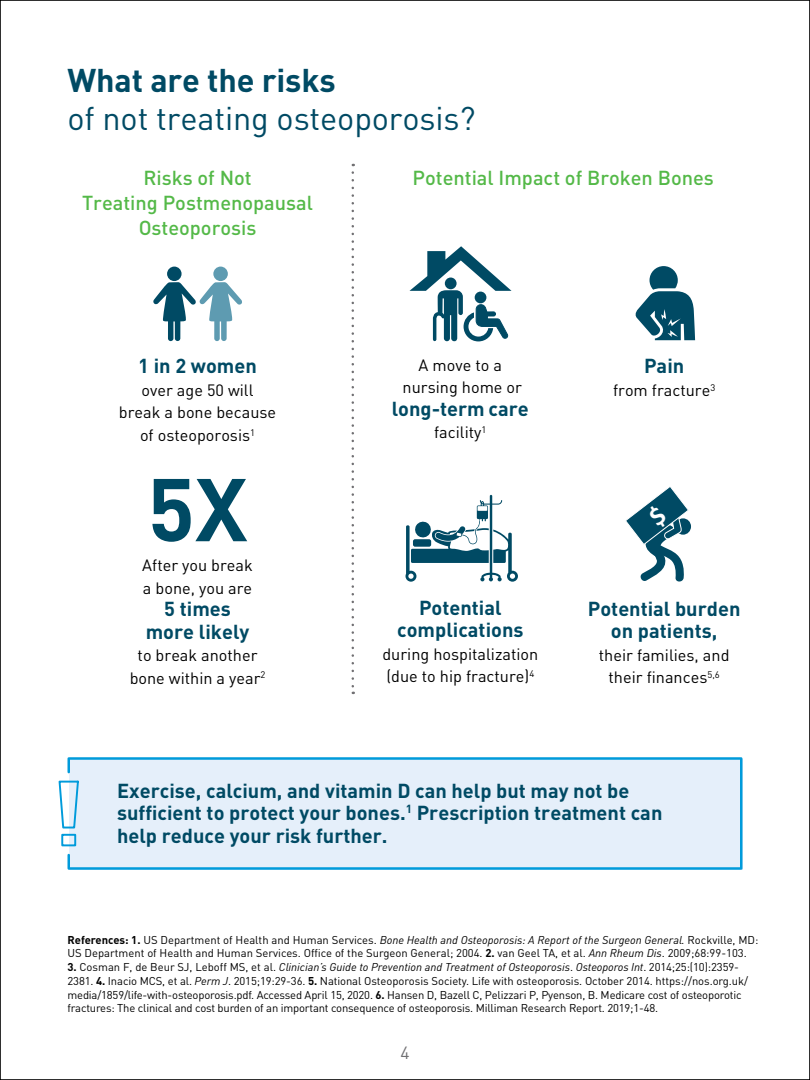
<style>
.page{position:relative;width:810px;height:1080px;background:#fff}
.page>*{position:absolute;margin:0;border:0;box-sizing:border-box;transform-origin:0 0}
.t1{font:700 87.5px "DINOT";color:#004a64}
.t2{font:32.5px "DINOT";letter-spacing:-.005em;color:#004a64}
.t3{font:700 32.5px "DINOT";letter-spacing:-.005em;color:#004a64}
.t4{font:700 20px/22.5px "DINOT";color:#004a64;text-align:center}
.t5{font:500 20px/25px "DINOT";color:#54b948;text-align:center}
.t6{font:17.5px "DINOT";color:#717073}
.t7{font:16.25px/22.5px "DINOT";color:#000;text-align:center}
.t8{font:11.25px/13.8px "DINOT";letter-spacing:-.015em;color:#000}
.s1{font-weight:700}
.s2{font-style:italic}
</style>
<div class="page">
<svg style="left:58px;top:780px;width:8px;height:49px"></svg>
<div style="left:61px;top:834px;width:15px;height:12px;border:2px solid #009bdb"></div>
<div style="left:66px;top:757px;width:677px;height:113px;background:#e5effa"></div>
<svg style="left:410px;top:246px;width:102px;height:96px"></svg>
<div style="left:167px;top:267px;width:15px;height:14px;background:#004a64;border-radius:50%"></div>
<div style="left:213px;top:267px;width:15px;height:14px;background:#5e9bb1;border-radius:50%"></div>
<svg style="left:153px;top:282px;width:89px;height:59px"></svg>
<svg style="left:406px;top:495px;width:112px;height:87px"></svg>
<svg style="left:675px;top:518px;width:16px;height:17px"></svg>
<svg style="left:352px;top:173px;width:2px;height:521px"></svg>
<svg style="left:635px;top:266px;width:60px;height:74px"></svg>
<svg style="left:626px;top:487px;width:63px;height:95px"></svg>
<h2 class="t3" style="left:68px;top:58px;width:270px">What are the risks</h2>
<h2 class="t2" style="left:68px;top:96px;width:410px">of not treating osteoporosis?</h2>
<h3 class="t5" style="left:82px;top:165px;width:232px">Risks of Not<br>Treating Postmenopausal<br>Osteoporosis</h3>
<h3 class="t4" style="left:138px;top:354px;width:120px">1 in 2 women</h3>
<h3 class="t7" style="left:119px;top:378px;width:159px">over age 50 will break a bone because of osteoporosis<sup>1</sup></h3>
<h1 class="t1" style="left:147px;top:450px;width:102px">5X</h1>
<h3 class="t7" style="left:142px;top:553px;width:112px;text-align:left">After you break a bone, you are</h3>
<h3 class="t4" style="left:146px;top:597px;width:105px">5 times more likely</h3>
<h3 class="t7" style="left:130px;top:643px;width:137px">to break another bone within a year<sup>2</sup></h3>
<h3 class="t5" style="left:413px;top:165px;width:303px">Potential Impact of Broken Bones</h3>
<h3 class="t7" style="left:403px;top:353px;width:121px">A move to a nursing home or</h3>
<h3 class="t4" style="left:392px;top:396px;width:139px">long-term care</h3>
<h3 class="t7" style="left:434px;top:420px;width:54px">facility<sup>1</sup></h3>
<h3 class="t4" style="left:644px;top:354px;width:42px">Pain</h3>
<h3 class="t7" style="left:613px;top:378px;width:104px">from fracture<sup>3</sup></h3>
<h3 class="t4" style="left:397px;top:595px;width:128px">Potential complications</h3>
<h3 class="t7" style="left:382px;top:642px;width:157px;text-align:left">during hospitalization (due to hip fracture)<sup>4</sup></h3>
<h3 class="t4" style="left:588px;top:596px;width:154px">Potential burden on patients,</h3>
<h3 class="t7" style="left:599px;top:643px;width:132px">their families, and their finances<sup>5,6</sup></h3>
<h3 class="t4" style="left:117px;top:778px;width:547px;text-align:left">Exercise, calcium, and vitamin D can help but may not be sufficient to protect your bones.<sup>1</sup> Prescription treatment can help reduce your risk further.</h3>
<p class="t8" style="left:68px;top:932px;width:692px"><span class="s1">References: 1.</span> US Department of Health and Human Services. <span class="s2">Bone Health and Osteoporosis: A Report of the Surgeon General.</span> Rockville, MD:<br>US Department of Health and Human Services. Office of the Surgeon General; 2004. <span class="s1">2.</span> van Geel TA, et al. <span class="s2">Ann Rheum Dis</span>. 2009;68:99-103.</p>
<p class="t8" style="left:68px;top:960px;width:682px"><span class="s1">3.</span> Cosman F, de Beur SJ, Leboff MS, et al. <span class="s2">Clinician’s Guide to Prevention and Treatment of Osteoporosis</span>. <span class="s2">Osteoporos Int</span>. 2014;25:(10):2359- 2381. <span class="s1">4.</span> Inacio MCS, et al. <span class="s2">Perm J</span>. 2015;19:29-36. <span class="s1">5.</span> National Osteoporosis Society. Life with osteoporosis. October 2014. https://nos.org.uk/ media/1859/life-with-osteoporosis.pdf. Accessed April 15, 2020. <span class="s1">6.</span> Hansen D, Bazell C, Pelizzari P, Pyenson, B. Medicare cost of osteoporotic fractures: The clinical and cost burden of an important consequence of osteoporosis. Milliman Research Report. 2019;1-48.</p>
<h3 class="t6" style="left:400px;top:1041px;width:11px">4</h3>
</div>
